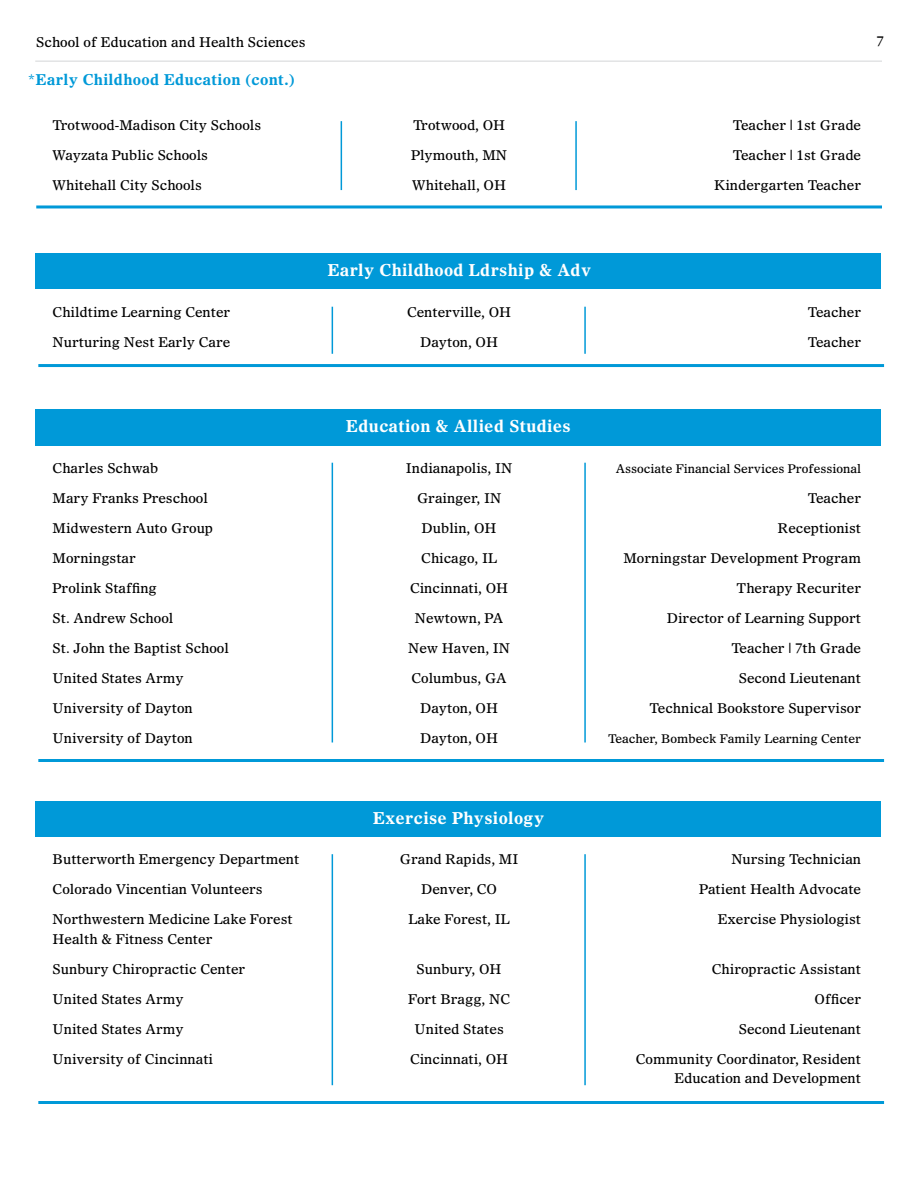
<style>
.page{position:relative;width:918px;height:1188px;background:#fff}
.page>*{position:absolute;margin:0;border:0;box-sizing:border-box;transform-origin:0 0}
.t1{font:700 16.5px "Olympian LT Std";letter-spacing:.02em;color:#fff}
.t2{font:700 15px "Olympian LT Std";letter-spacing:.02em;color:#0099d8}
.t3{font:13.5px/19.5px "Olympian LT Std";color:#000;text-align:right}
.t4{font:13.5px "Olympian LT Std";color:#000101}
.t5{font:12px "Olympian LT Std";color:#000}
</style>
<div class="page">
<hr style="left:575px;top:121px;width:2px;height:69px;background:#0099d8">
<hr style="left:341px;top:121px;width:1px;height:69px;background:#0099d8">
<hr style="left:35px;top:60px;width:847px;height:2px;background:#e2e3e4">
<hr style="left:36px;top:205px;width:846px;height:3px;background:#0099d8">
<div style="left:35px;top:253px;width:846px;height:36px;background:#0099d8"></div>
<hr style="left:584px;top:307px;width:2px;height:47px;background:#0099d8">
<hr style="left:332px;top:307px;width:1px;height:47px;background:#0099d8">
<hr style="left:38px;top:364px;width:846px;height:3px;background:#0099d8">
<div style="left:35px;top:409px;width:846px;height:36px;background:#0099d8"></div>
<hr style="left:584px;top:463px;width:2px;height:280px;background:#0099d8">
<hr style="left:332px;top:463px;width:1px;height:280px;background:#0099d8">
<hr style="left:38px;top:759px;width:846px;height:3px;background:#0099d8">
<div style="left:35px;top:801px;width:846px;height:36px;background:#0099d8"></div>
<hr style="left:584px;top:854px;width:2px;height:231px;background:#0099d8">
<hr style="left:332px;top:854px;width:1px;height:231px;background:#0099d8">
<hr style="left:38px;top:1101px;width:846px;height:3px;background:#0099d8">
<p class="t4" style="left:36px;top:34px;width:271px">School of Education and Health Sciences</p>
<p class="t4" style="left:877px;top:32px;width:9px">7</p>
<p class="t2" style="left:28px;top:70px;width:269px">*Early Childhood Education (cont.)</p>
<p class="t3" style="left:53px;top:115px;width:210px">Trotwood-Madison City Schools</p>
<p class="t3" style="left:413px;top:115px;width:94px">Trotwood, OH</p>
<p class="t3" style="left:733px;top:115px;width:130px">Teacher | 1st Grade</p>
<p class="t3" style="left:53px;top:145px;width:157px">Wayzata Public Schools</p>
<p class="t3" style="left:411px;top:145px;width:97px">Plymouth, MN</p>
<p class="t3" style="left:733px;top:145px;width:130px">Teacher | 1st Grade</p>
<p class="t3" style="left:53px;top:175px;width:151px">Whitehall City Schools</p>
<p class="t3" style="left:412px;top:175px;width:95px">Whitehall, OH</p>
<p class="t3" style="left:714px;top:175px;width:149px">Kindergarten Teacher</p>
<p class="t1" style="left:328px;top:260px;width:265px">Early Childhood Ldrship &amp; Adv</p>
<p class="t3" style="left:53px;top:302px;width:179px">Childtime Learning Center</p>
<p class="t3" style="left:407px;top:302px;width:106px">Centerville, OH</p>
<p class="t3" style="left:808px;top:302px;width:55px">Teacher</p>
<p class="t3" style="left:53px;top:332px;width:179px">Nurturing Nest Early Care</p>
<p class="t3" style="left:420px;top:332px;width:80px">Dayton, OH</p>
<p class="t3" style="left:808px;top:332px;width:55px">Teacher</p>
<p class="t1" style="left:346px;top:416px;width:226px">Education &amp; Allied Studies</p>
<p class="t3" style="left:53px;top:458px;width:107px">Charles Schwab</p>
<p class="t3" style="left:406px;top:458px;width:108px">Indianapolis, IN</p>
<p class="t5" style="left:616px;top:461px;width:247px">Associate Financial Services Professional</p>
<p class="t3" style="left:53px;top:488px;width:157px">Mary Franks Preschool</p>
<p class="t3" style="left:417px;top:488px;width:86px">Grainger, IN</p>
<p class="t3" style="left:808px;top:488px;width:55px">Teacher</p>
<p class="t3" style="left:53px;top:518px;width:162px">Midwestern Auto Group</p>
<p class="t3" style="left:422px;top:518px;width:76px">Dublin, OH</p>
<p class="t3" style="left:778px;top:518px;width:85px">Receptionist</p>
<p class="t3" style="left:53px;top:548px;width:85px">Morningstar</p>
<p class="t3" style="left:421px;top:548px;width:77px">Chicago, IL</p>
<p class="t3" style="left:623px;top:548px;width:239px">Morningstar Development Program</p>
<p class="t3" style="left:53px;top:578px;width:106px">Prolink Staffing</p>
<p class="t3" style="left:410px;top:578px;width:100px">Cincinnati, OH</p>
<p class="t3" style="left:737px;top:578px;width:126px">Therapy Recuriter</p>
<p class="t3" style="left:53px;top:608px;width:122px">St. Andrew School</p>
<p class="t3" style="left:415px;top:608px;width:90px">Newtown, PA</p>
<p class="t3" style="left:667px;top:608px;width:196px">Director of Learning Support</p>
<p class="t3" style="left:53px;top:638px;width:178px">St. John the Baptist School</p>
<p class="t3" style="left:408px;top:638px;width:104px">New Haven, IN</p>
<p class="t3" style="left:731px;top:638px;width:131px">Teacher | 7th Grade</p>
<p class="t3" style="left:53px;top:668px;width:133px">United States Army</p>
<p class="t3" style="left:412px;top:668px;width:97px">Columbus, GA</p>
<p class="t3" style="left:739px;top:668px;width:124px">Second Lieutenant</p>
<p class="t3" style="left:53px;top:698px;width:142px">University of Dayton</p>
<p class="t3" style="left:420px;top:698px;width:80px">Dayton, OH</p>
<p class="t3" style="left:650px;top:698px;width:213px">Technical Bookstore Supervisor</p>
<p class="t3" style="left:53px;top:728px;width:142px">University of Dayton</p>
<p class="t3" style="left:420px;top:728px;width:80px">Dayton, OH</p>
<p class="t5" style="left:608px;top:731px;width:254px">Teacher, Bombeck Family Learning Center</p>
<p class="t1" style="left:373px;top:808px;width:172px">Exercise Physiology</p>
<p class="t3" style="left:53px;top:850px;width:248px">Butterworth Emergency Department</p>
<p class="t3" style="left:400px;top:850px;width:120px">Grand Rapids, MI</p>
<p class="t3" style="left:731px;top:850px;width:131px">Nursing Technician</p>
<p class="t3" style="left:53px;top:880px;width:212px">Colorado Vincentian Volunteers</p>
<p class="t3" style="left:421px;top:880px;width:78px">Denver, CO</p>
<p class="t3" style="left:699px;top:880px;width:164px">Patient Health Advocate</p>
<p class="t3" style="left:53px;top:910px;width:242px">Northwestern Medicine Lake Forest</p>
<p class="t3" style="left:409px;top:910px;width:103px">Lake Forest, IL</p>
<p class="t3" style="left:718px;top:910px;width:145px">Exercise Physiologist</p>
<p class="t3" style="left:53px;top:929px;width:161px">Health &amp; Fitness Center</p>
<p class="t3" style="left:53px;top:959px;width:194px">Sunbury Chiropractic Center</p>
<p class="t3" style="left:417px;top:959px;width:87px">Sunbury, OH</p>
<p class="t3" style="left:712px;top:959px;width:151px">Chiropractic Assistant</p>
<p class="t3" style="left:53px;top:989px;width:133px">United States Army</p>
<p class="t3" style="left:408px;top:989px;width:104px">Fort Bragg, NC</p>
<p class="t3" style="left:815px;top:989px;width:48px">Officer</p>
<p class="t3" style="left:53px;top:1019px;width:133px">United States Army</p>
<p class="t3" style="left:415px;top:1019px;width:91px">United States</p>
<p class="t3" style="left:739px;top:1019px;width:124px">Second Lieutenant</p>
<p class="t3" style="left:53px;top:1049px;width:162px">University of Cincinnati</p>
<p class="t3" style="left:410px;top:1049px;width:100px">Cincinnati, OH</p>
<p class="t3" style="left:636px;top:1049px;width:227px">Community Coordinator, Resident<br>Education and Development</p>
</div>
